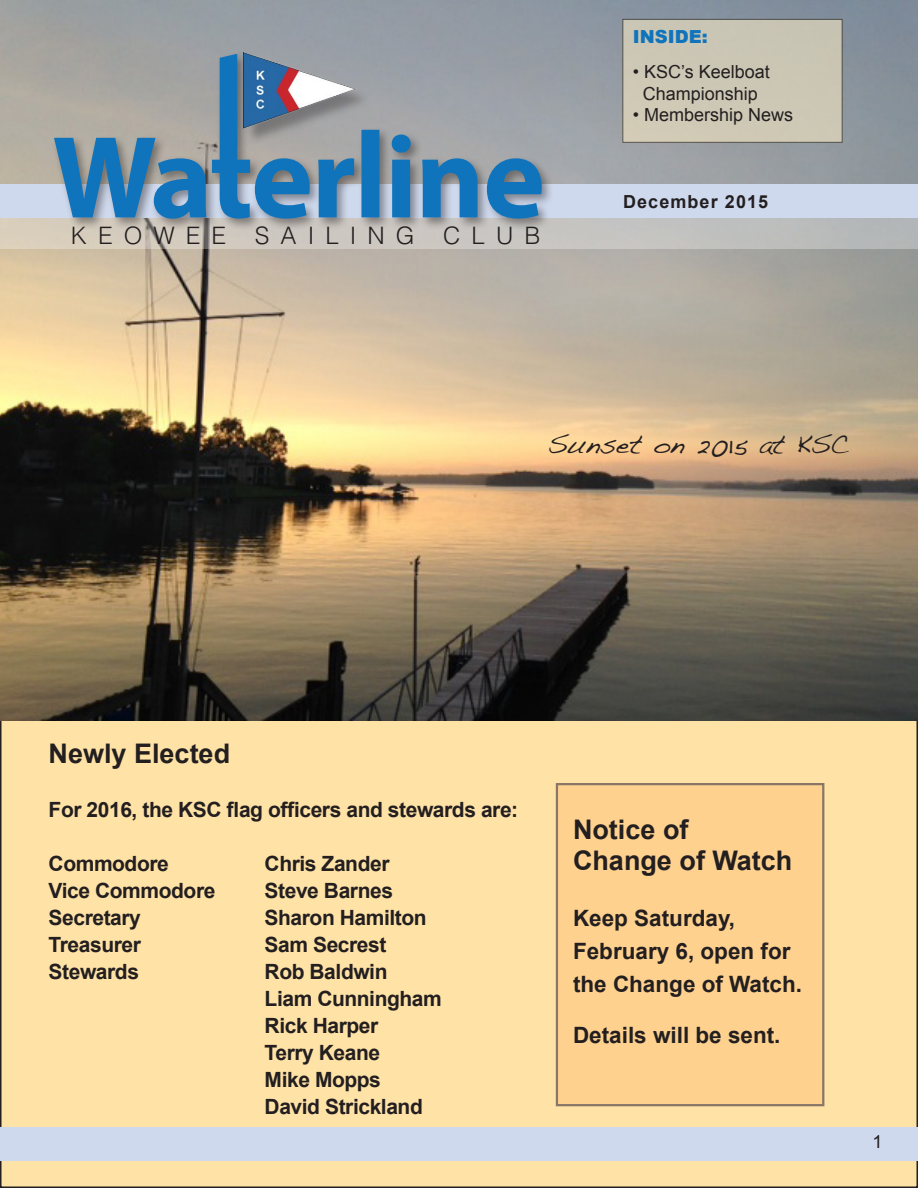
<style>
.page{position:relative;width:918px;height:1188px;background:#fff}
.page>*{position:absolute;margin:0;border:0;box-sizing:border-box;transform-origin:0 0}
.Headline{font:700 27px/31.5px "Arial";color:#231f20}
.Headline-2{font:27px "Handwriting Dakota";color:#231f20}
.t1{font:300 24px "Helvetica";letter-spacing:.46em;color:#231f20}
.t2{font:700 22.5px/33px "Arial";color:#231f20}
.Headline-3{font:700 21px "Arial";letter-spacing:-.02em;color:#231f20}
.t3{font:18px/21.6px "Arial";color:#231f20;text-align:center}
.t4{font:700 18px "Arial";letter-spacing:.06em;color:#231f20}
.t5{font:900 18px "Arial";color:#1074bc}
</style>
<div class="page">
<div style="left:1px;top:677px;width:916px;height:510px;background:#ffe2a6"></div>
<img style="left:0;top:0;width:918px;height:720px">
<div style="left:0;top:217px;width:918px;height:32px;background:linear-gradient(to right,#d8ccbd,#b8bbbe)"></div>
<div style="left:0;top:184px;width:918px;height:33px;background:#cfd9ed"></div>
<div style="left:0;top:1128px;width:918px;height:33px;background:#cfd9ed"></div>
<div style="left:51px;top:51px;width:503px;height:181px;background:#231f20;opacity:.45"></div>
<svg style="left:54px;top:54px;width:488px;height:165px;background:#7897ae"></svg>
<div style="left:623px;top:19px;width:219px;height:124px;background:#ccc7b5"></div>
<div style="left:246px;top:55px;width:127px;height:91px;background:#231f20;opacity:.35"></div>
<img style="left:243px;top:52px;width:113px;height:76px">
<div style="left:556px;top:783px;width:268px;height:323px;background:#fed18e;border:2px solid #897667"></div>
<p class="t1" style="left:71px;top:221px;width:471px">KEOWEE SAILING CLUB</p>
<p class="t5" style="left:633px;top:24px;width:76px">INSIDE:</p>
<p class="t3" style="left:633px;top:61px;width:139px">• KSC’s Keelboat<br>Championship</p>
<p class="t3" style="left:633px;top:104px;width:162px">• Membership News</p>
<p class="t4" style="left:623px;top:190px;width:147px">December 2015</p>
<p class="Headline-2" style="left:548px;top:427px;width:303px">Sunset on 2015 at KSC</p>
<p class="Headline" style="left:49px;top:738px;width:183px">Newly Elected</p>
<p class="Headline-3" style="left:49px;top:795px;width:471px">For 2016, the KSC flag officers and stewards are:</p>
<p class="Headline-3" style="left:49px;top:849px;width:122px">Commodore</p>
<p class="Headline-3" style="left:265px;top:849px;width:126px">Chris Zander</p>
<p class="Headline-3" style="left:49px;top:876px;width:168px">Vice Commodore</p>
<p class="Headline-3" style="left:265px;top:876px;width:130px">Steve Barnes</p>
<p class="Headline-3" style="left:49px;top:903px;width:94px">Secretary</p>
<p class="Headline-3" style="left:265px;top:903px;width:164px">Sharon Hamilton</p>
<p class="Headline-3" style="left:49px;top:930px;width:94px">Treasurer</p>
<p class="Headline-3" style="left:265px;top:930px;width:123px">Sam Secrest</p>
<p class="Headline-3" style="left:49px;top:957px;width:92px">Stewards</p>
<p class="Headline-3" style="left:265px;top:957px;width:124px">Rob Baldwin</p>
<p class="Headline-3" style="left:265px;top:984px;width:179px">Liam Cunningham</p>
<p class="Headline-3" style="left:265px;top:1011px;width:115px">Rick Harper</p>
<p class="Headline-3" style="left:265px;top:1038px;width:117px">Terry Keane</p>
<p class="Headline-3" style="left:265px;top:1065px;width:118px">Mike Mopps</p>
<p class="Headline-3" style="left:265px;top:1092px;width:160px">David Strickland</p>
<p class="Headline" style="left:573px;top:814px;width:221px">Notice of<br>Change of Watch</p>
<p class="t2" style="left:573px;top:903px;width:231px">Keep Saturday,<br>February 6, open for the Change of Watch.</p>
<p class="t2" style="left:573px;top:1020px;width:209px">Details will be sent.</p>
<p class="t3" style="left:873px;top:1131px;width:12px">1</p>
</div>
